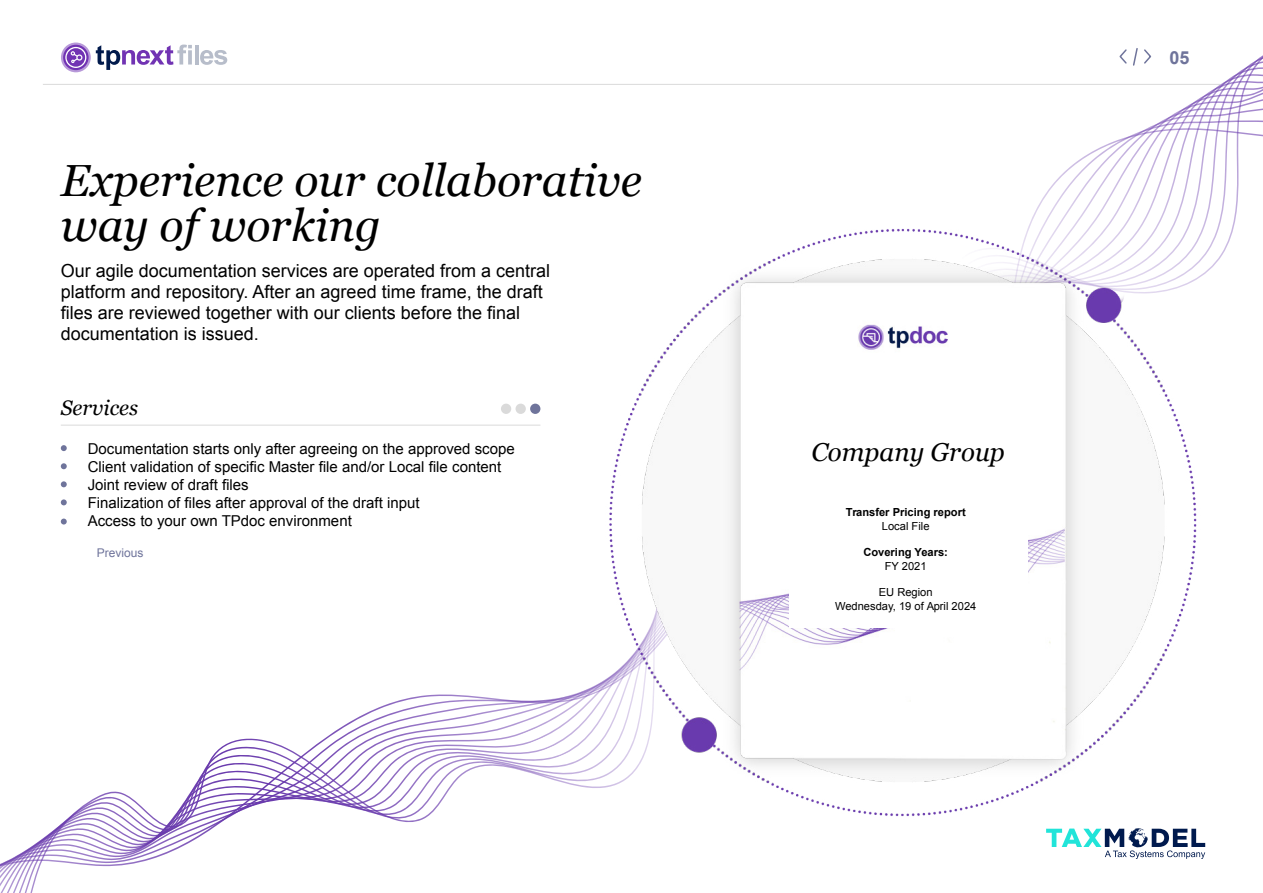
<style>
.page{position:relative;width:1263px;height:893px;background:#fff}
.page>*{position:absolute;margin:0;border:0;box-sizing:border-box;transform-origin:0 0}
.t1{font:italic 45px/45px "Georgia";color:#000}
.t2{font:italic 25.95px "Georgia";color:#000}
.t3{font:italic 21px "Georgia";color:#000}
.t4{font:18px/21px "Arial";color:#000}
.t5{font:700 18px "Arial";color:#6f749b}
.t6{font:15px/18px "Arial";color:#000}
.t7{font:12px "Arial";color:#6f749b}
.t8{font:11.1px/13.4px "Arial";color:#000;text-align:center}
.t9{font:700 11.1px "Arial";color:#000}
</style>
<div class="page">
<hr style="left:43px;top:84px;width:1177px;height:1px;background:#dadada">
<svg style="left:1046px;top:828px;width:159px;height:31px"></svg>
<svg style="left:1120px;top:48px;width:30px;height:7px"></svg>
<svg style="left:61px;top:43px;width:30px;height:29px"></svg>
<svg style="left:63px;top:45px;width:26px;height:25px"></svg>
<hr style="left:195px;top:45px;width:3px;height:20px;background:#b7bdca">
<svg style="left:200px;top:50px;width:27px;height:15px"></svg>
<svg style="left:96px;top:45px;width:96px;height:25px"></svg>
<svg style="left:65px;top:47px;width:21px;height:21px"></svg>
<svg style="left:30px;top:694px;width:510px;height:199px"></svg>
<svg style="left:1032px;top:56px;width:231px;height:162px"></svg>
<img style="left:540px;top:218px;width:696px;height:599px">
<svg style="left:61px;top:445px;width:6px;height:6px"></svg>
<svg style="left:61px;top:463px;width:6px;height:6px"></svg>
<svg style="left:61px;top:481px;width:6px;height:6px"></svg>
<svg style="left:61px;top:499px;width:6px;height:6px"></svg>
<svg style="left:61px;top:519px;width:6px;height:5px"></svg>
<hr style="left:61px;top:425px;width:479px;height:1px;background:#dadada">
<div style="left:530px;top:404px;width:10px;height:10px;background:#6f749b;border-radius:50%"></div>
<div style="left:501px;top:404px;width:10px;height:10px;background:#dadada;border-radius:50%"></div>
<div style="left:515px;top:404px;width:11px;height:10px;background:#dadada;border-radius:50%"></div>
<div style="left:789px;top:404px;width:239px;height:224px;background:#fff"></div>
<h1 class="t1" style="left:61px;top:156px;width:583px">Experience our collaborative way of working</h1>
<p class="t4" style="left:61px;top:260px;width:491px">Our agile documentation services are operated from a central platform and repository. After an agreed time frame, the draft files are reviewed together with our clients before the final documentation is issued.</p>
<h3 class="t3" style="left:61px;top:393px;width:79px">Services</h3>
<p class="t6" style="left:88px;top:440px;width:428px">Documentation starts only after agreeing on the approved scope Client validation of specific Master file and/or Local file content Joint review of draft files<br>Finalization of files after approval of the draft input<br>Access to your own TPdoc environment</p>
<p class="t7" style="left:97px;top:545px;width:48px">Previous</p>
<h2 class="t2" style="left:811px;top:433px;width:195px">Company Group</h2>
<p class="t9" style="left:846px;top:505px;width:122px">Transfer Pricing report</p>
<p class="t8" style="left:882px;top:519px;width:49px">Local File</p>
<p class="t9" style="left:863px;top:545px;width:86px">Covering Years:</p>
<p class="t8" style="left:885px;top:559px;width:43px">FY 2021</p>
<p class="t8" style="left:835px;top:586px;width:143px">EU Region<br>Wednesday, 19 of April 2024</p>
<p class="t5" style="left:1169px;top:46px;width:22px">05</p>
</div>
